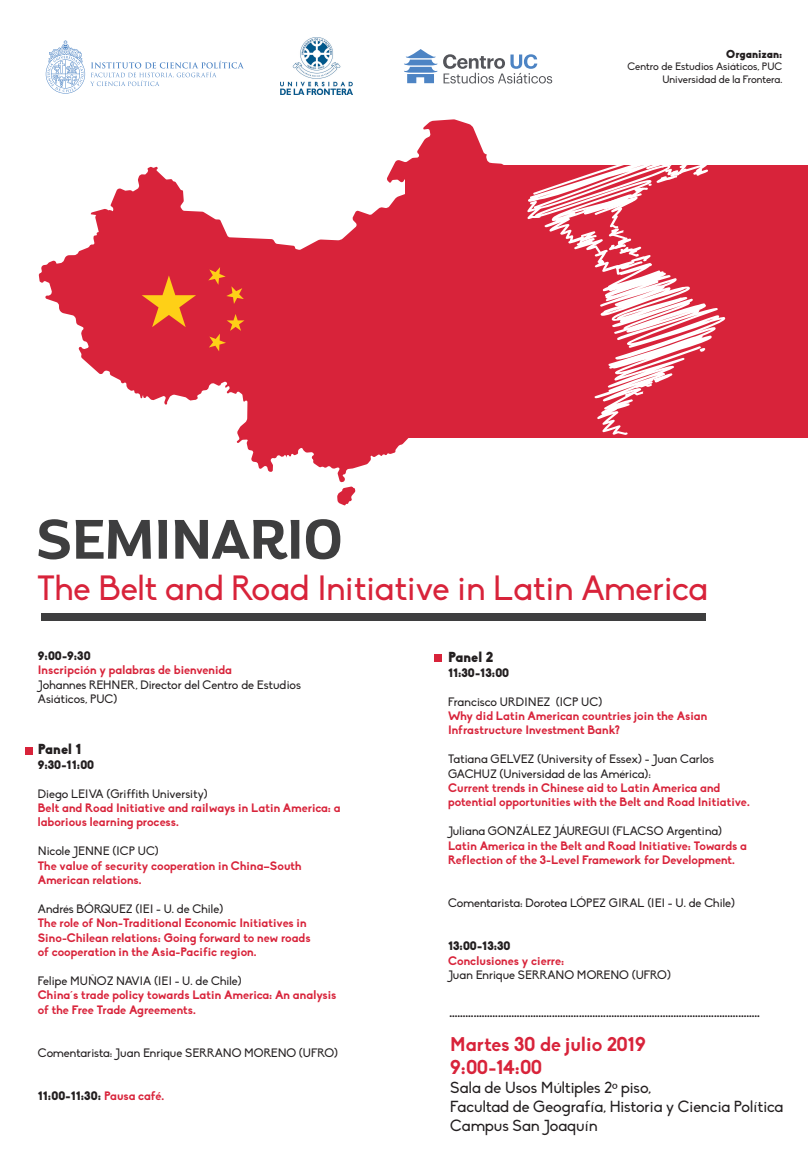
<style>
.page{position:relative;width:808px;height:1170px;background:#fff}
.page>*{position:absolute;margin:0;border:0;box-sizing:border-box;transform-origin:0 0}
.t1{font:700 54px "Altair";color:#3e3e3f}
.t2{font:34.5px "Biko";color:#d8233a}
.t3{font:700 19.5px/23.4px "Biko";letter-spacing:-.01em;color:#d8233a}
.t4{font:15.75px/18.9px "Biko";color:#231f20}
.t5{font:900 14.25px "Biko";color:#231f20}
.t6{font:700 12px/14.4px "Biko";color:#d8233a}
.t7{font:12px/14.4px "Biko";color:#231f20}
.t8{font:700 12px "Biko";color:#231f20}
.t9{font:900 12px "Biko";letter-spacing:-.03em;color:#231f20}
.t10{font:900 11.25px "Biko";letter-spacing:.005em;color:#231f20}
.t11{font:10.5px/12.6px "Biko";color:#231f20;text-align:right}
.s1{font-weight:700;color:#d8233a}
.s2{font-family:"Myriad Pro"}
</style>
<div class="page">
<svg style="left:39px;top:119px;width:465px;height:363px"></svg>
<svg style="left:142px;top:275px;width:54px;height:52px;background:#e45b2e"></svg>
<svg style="left:208px;top:267px;width:36px;height:37px"></svg>
<svg style="left:209px;top:314px;width:35px;height:37px"></svg>
<svg style="left:337px;top:486px;width:18px;height:19px"></svg>
<div style="left:406px;top:165px;width:402px;height:273px;background:#d8233a"></div>
<svg style="left:527px;top:165px;width:199px;height:270px"></svg>
<div style="left:41px;top:613px;width:665px;height:7px;background:#3e3e3f"></div>
<div style="left:25px;top:747px;width:8px;height:7px;background:#d8233a"></div>
<svg style="left:404px;top:49px;width:148px;height:34px"></svg>
<svg style="left:46px;top:40px;width:198px;height:54px"></svg>
<img style="left:280px;top:37px;width:72px;height:57px">
<div style="left:389px;top:267px;width:38px;height:27px;background:#d8233a"></div>
<div style="left:435px;top:654px;width:7px;height:7px;background:#d8233a"></div>
<h1 class="t1" style="left:37px;top:504px;width:307px">SEMINARIO</h1>
<p class="t10" style="left:726px;top:47px;width:57px">Organizan:</p>
<p class="t11" style="left:627px;top:60px;width:156px">Centro de Estudios Asiáticos, PUC<br>Universidad de la Frontera.</p>
<h2 class="t2" style="left:37px;top:568px;width:672px">The Belt and Road Initiative in Latin America</h2>
<p class="t9" style="left:38px;top:648px;width:55px">9:00-9:30</p>
<p class="t6" style="left:38px;top:663px;width:196px">Inscripción y palabras de bienvenida</p>
<p class="t7" style="left:38px;top:677px;width:265px">Johannes REHNER, Director del Centro de Estudios<br>Asiáticos, PUC)</p>
<p class="t5" style="left:38px;top:740px;width:45px">Panel 1</p>
<p class="t9" style="left:38px;top:757px;width:58px">9:30-11:00</p>
<p class="t7" style="left:38px;top:786px;width:171px">Diego LEIVA (Griffith University)</p>
<p class="t6" style="left:38px;top:800px;width:304px">Belt and Road Initiative and railways in Latin America: a laborious learning process.</p>
<p class="t7" style="left:38px;top:844px;width:123px">Nicole JENNE (ICP UC)</p>
<p class="t6" style="left:38px;top:858px;width:265px">The value of security cooperation in China–South<br>American relations.</p>
<p class="t7" style="left:38px;top:901px;width:187px">Andrés BÓRQUEZ (IEI - U. de Chile)</p>
<p class="t6" style="left:38px;top:915px;width:274px">The role of Non-Traditional Economic Initiatives in<br>Sino-Chilean relations: Going forward to new roads of cooperation in the Asia-Pacific region.</p>
<p class="t7" style="left:38px;top:973px;width:206px">Felipe MUÑOZ NAVIA (IEI - U. de Chile)</p>
<p class="t6" style="left:38px;top:987px;width:300px">China´s trade policy towards Latin America: An analysis of the Free Trade Agreements.</p>
<p class="t7" style="left:38px;top:1045px;width:302px">Comentarista: Juan Enrique SERRANO MORENO (UFRO)</p>
<p class="t9" style="left:38px;top:1088px;width:128px">11:00-11:30: <span class="s1">Pausa café.</span></p>
<p class="t5" style="left:448px;top:648px;width:47px">Panel 2</p>
<p class="t9" style="left:448px;top:665px;width:63px">11:30-13:00</p>
<p class="t7" style="left:448px;top:694px;width:156px">Francisco URDINEZ (ICP UC)</p>
<p class="t6" style="left:448px;top:708px;width:261px">Why did Latin American countries join the Asian<br>Infrastructure Investment Bank?</p>
<p class="t7" style="left:448px;top:752px;width:267px">Tatiana GELVEZ (University of Essex) - Juan Carlos<br>GACHUZ (Universidad de las América):</p>
<p class="t6" style="left:448px;top:780px;width:303px">Current trends in Chinese aid to Latin America and potential opportunities with the Belt and Road Initiative.</p>
<p class="t7" style="left:448px;top:824px;width:276px">Juliana GONZÁLEZ JÁUREGUI (FLACSO Argentina)</p>
<p class="t6" style="left:448px;top:838px;width:300px">Latin America in the Belt and Road Initiative: Towards a<br>Reflection of the 3-Level Framework for Development.</p>
<p class="t7" style="left:448px;top:896px;width:289px">Comentarista: Dorotea LÓPEZ GIRAL (IEI - U. de Chile)</p>
<p class="t9" style="left:448px;top:938px;width:64px">13:00-13:30</p>
<p class="t6" style="left:448px;top:953px;width:118px">Conclusiones y cierre:</p>
<p class="t7" style="left:448px;top:968px;width:224px">Juan Enrique SERRANO MORENO (UFRO)</p>
<p class="t8" style="left:449px;top:1005px;width:312px">...................................................................................................................</p>
<h3 class="t3" style="left:450px;top:1032px;width:197px">Martes 30 de julio 2019<br>9:00-14:00</h3>
<h3 class="t4" style="left:450px;top:1078px;width:334px">Sala de Usos Múltiples 2<span class="s2">º</span> piso,<br>Facultad de Geografía, Historia y Ciencia Política<br>Campus San Joaquín</h3>
</div>
